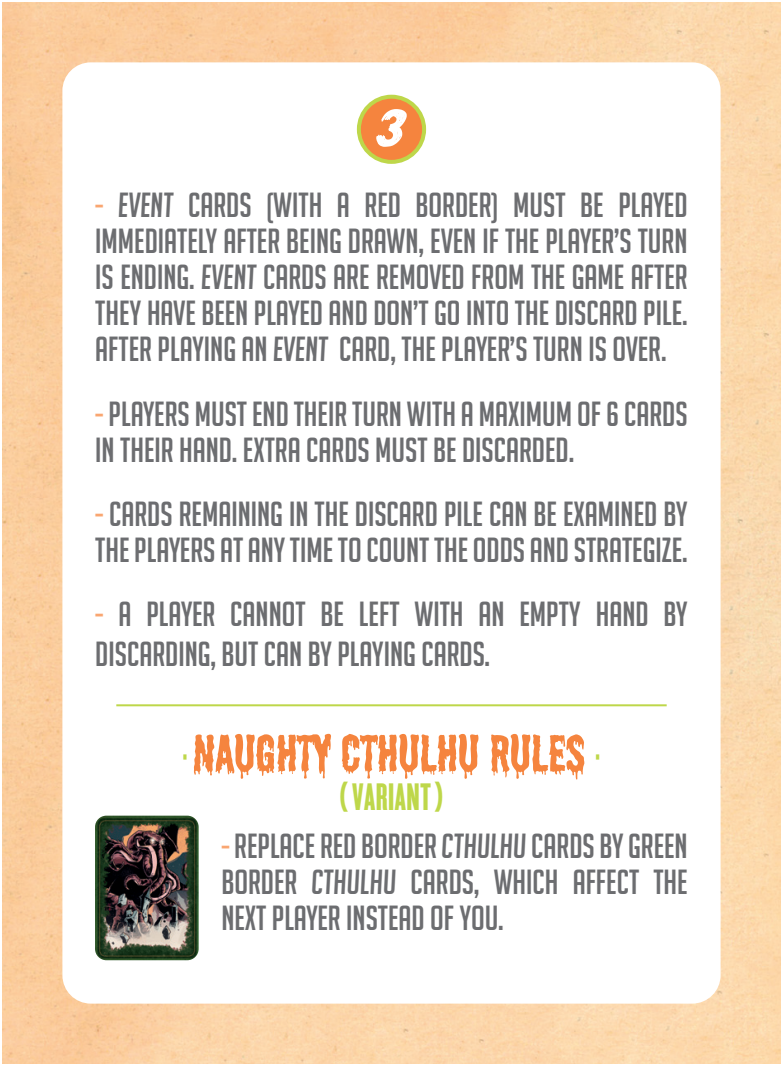
<style>
.page{position:relative;width:783px;height:1066px;background:#fff}
.page>*{position:absolute;margin:0;border:0;box-sizing:border-box;transform-origin:0 0}
.t1{font:52px "Shlop";color:#f5843e}
.t2{font:40px "Cyclone Background";letter-spacing:.015em;color:#bed74a}
.t3{font:34px/36px "Big Noodle Titling";color:#6c6d70}
.s1{color:#f9a671}
.s2{font-style:italic}
.s3{font-family:"Cyclone Background";font-size:40px;color:#bed74a}
</style>
<div class="page">
<img style="left:2px;top:2px;width:778px;height:1062px">
<hr style="left:116px;top:704px;width:550px;height:2px;background:#bed74a">
<div style="left:359px;top:97px;width:65px;height:65px;background:#f5843e;border-radius:50%"></div>
<div style="left:357px;top:95px;width:69px;height:69px;border:4px solid #bed74a;border-radius:50%"></div>
<svg style="left:376px;top:109px;width:31px;height:38px"></svg>
<img style="left:95px;top:816px;width:103px;height:144px">
<p class="t3" style="left:95px;top:187px;width:593px;text-align:justify"><span class="s1">-</span> <span class="s2">EVENT</span> CARDS (WITH A RED BORDER) MUST BE PLAYED IMMEDIATELY AFTER BEING DRAWN, EVEN IF THE PLAYER’S TURN IS ENDING. <span class="s2">EVENT</span> CARDS ARE REMOVED FROM THE GAME AFTER THEY HAVE BEEN PLAYED AND DON’T GO INTO THE DISCARD PILE.<br>AFTER PLAYING AN <span class="s2">EVENT</span> CARD, THE PLAYER’S TURN IS OVER.</p>
<p class="t3" style="left:95px;top:395px;width:593px"><span class="s1">-</span> PLAYERS MUST END THEIR TURN WITH A MAXIMUM OF 6 CARDS<br>IN THEIR HAND. EXTRA CARDS MUST BE DISCARDED.</p>
<p class="t3" style="left:95px;top:496px;width:593px"><span class="s1">-</span> CARDS REMAINING IN THE DISCARD PILE CAN BE EXAMINED BY<br>THE PLAYERS AT ANY TIME TO COUNT THE ODDS AND STRATEGIZE.</p>
<p class="t3" style="left:95px;top:594px;width:593px;line-height:40px"><span class="s1">-</span> A PLAYER CANNOT BE LEFT WITH AN EMPTY HAND BY<br>DISCARDING, BUT CAN BY PLAYING CARDS.</p>
<h1 class="t1" style="left:182px;top:724px;width:419px"><span class="s3">·</span>NAUGHTY CTHULHU RULES <span class="s3">·</span></h1>
<p class="t2" style="left:339px;top:775px;width:105px">( VARIANT )</p>
<p class="t3" style="left:221px;top:827px;width:467px;text-align:justify"><span class="s1">-</span>REPLACE RED BORDER <span class="s2">CTHULHU</span>CARDS BY GREEN BORDER <span class="s2">CTHULHU</span> CARDS, WHICH AFFECT THE NEXT PLAYER INSTEAD OF YOU.</p>
</div>
